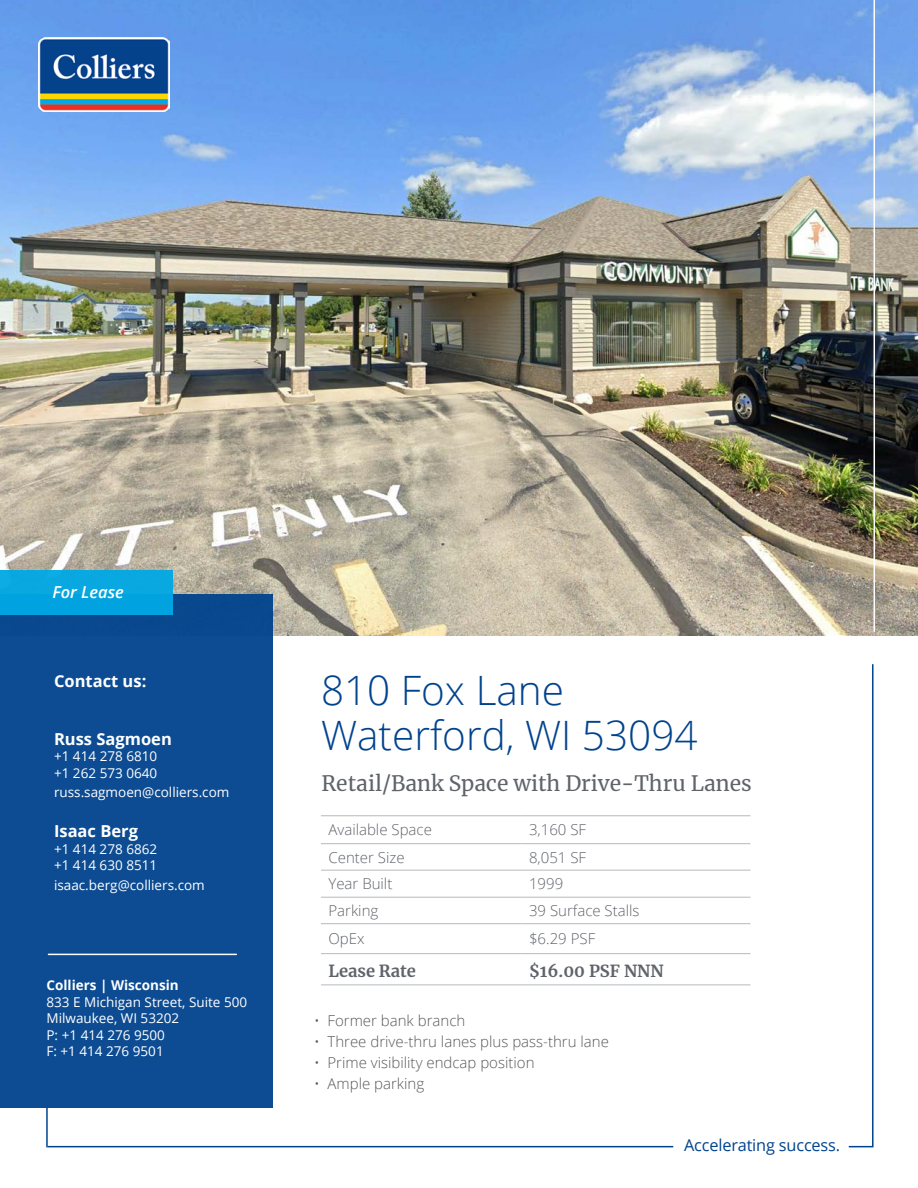
<style>
.page{position:relative;width:918px;height:1188px;background:#fff}
.page>*{position:absolute;margin:0;border:0;box-sizing:border-box;transform-origin:0 0}
.t1{font:300 40.5px "Open Sans";color:#00438d}
.t2{font:21px "Merriweather";color:#5f636a}
.t3{font:700 16.5px "Open Sans";color:#fff}
.Table_1_Value{font:700 16.5px "Merriweather";color:#5f636a}
.Table_1_Label{font:700 16.5px "Merriweather";color:#5f636a}
.t4{font:italic 600 16.5px "Open Sans";color:#fff}
.t5{font:16.35px "Open Sans";letter-spacing:-.01em;color:#00438d}
.t6{font:300 15px "Open Sans";color:#58595b}
.Table_1_Label-2{font:300 15px "Open Sans";color:#5f636a}
.Table_1_Value-2{font:300 15px "Open Sans";color:#5f636a}
.t7{font:13.5px "Open Sans";color:#fff}
.t8{font:700 13.5px "Open Sans";color:#fff}
</style>
<div class="page">
<img style="left:0;top:0;width:918px;height:636px">
<div style="left:0;top:594px;width:273px;height:514px;background:#0d4c92"></div>
<div style="left:0;top:570px;width:173px;height:45px;background:#08a7df"></div>
<svg style="left:848px;top:664px;width:26px;height:484px"></svg>
<hr style="left:48px;top:1146px;width:625px;height:1px;background:#00438d">
<img style="left:39px;top:37px;width:130px;height:75px">
<hr style="left:874px;top:0;width:1px;height:632px;background:#fff">
<hr style="left:321px;top:816px;width:201px;height:1px;background:#b7b9bc">
<hr style="left:522px;top:816px;width:228px;height:1px;background:#b7b9bc">
<hr style="left:321px;top:843px;width:201px;height:1px;background:#b7b9bc">
<hr style="left:522px;top:843px;width:228px;height:1px;background:#b7b9bc">
<hr style="left:321px;top:870px;width:201px;height:1px;background:#b7b9bc">
<hr style="left:522px;top:870px;width:228px;height:1px;background:#b7b9bc">
<hr style="left:321px;top:897px;width:201px;height:1px;background:#b7b9bc">
<hr style="left:522px;top:897px;width:228px;height:1px;background:#b7b9bc">
<hr style="left:321px;top:923px;width:201px;height:1px;background:#b7b9bc">
<hr style="left:522px;top:923px;width:228px;height:1px;background:#b7b9bc">
<hr style="left:321px;top:953px;width:201px;height:1px;background:#b7b9bc">
<hr style="left:522px;top:953px;width:228px;height:1px;background:#b7b9bc">
<hr style="left:321px;top:985px;width:201px;height:1px;background:#b7b9bc">
<hr style="left:522px;top:985px;width:228px;height:1px;background:#b7b9bc">
<hr style="left:46px;top:1108px;width:2px;height:39px;background:#00438d">
<hr style="left:48px;top:954px;width:188px;height:1px;background:#fff">
<p class="t4" style="left:53px;top:581px;width:73px">For Lease</p>
<p class="t3" style="left:54px;top:669px;width:94px">Contact us:</p>
<p class="t3" style="left:54px;top:727px;width:119px">Russ Sagmoen</p>
<p class="t7" style="left:54px;top:747px;width:105px">+1 414 278 6810</p>
<p class="t7" style="left:54px;top:763px;width:105px">+1 262 573 0640</p>
<p class="t7" style="left:54px;top:783px;width:177px">russ.sagmoen@colliers.com</p>
<p class="t3" style="left:54px;top:819px;width:86px">Isaac Berg</p>
<p class="t7" style="left:54px;top:839px;width:105px">+1 414 278 6862</p>
<p class="t7" style="left:54px;top:856px;width:105px">+1 414 630 8511</p>
<p class="t7" style="left:54px;top:876px;width:152px">isaac.berg@colliers.com</p>
<p class="t8" style="left:46px;top:976px;width:134px">Colliers | Wisconsin</p>
<p class="t7" style="left:46px;top:993px;width:202px">833 E Michigan Street, Suite 500</p>
<p class="t7" style="left:46px;top:1009px;width:134px">Milwaukee, WI 53202</p>
<p class="t7" style="left:46px;top:1026px;width:120px">P: +1 414 276 9500</p>
<p class="t7" style="left:46px;top:1042px;width:119px">F: +1 414 276 9501</p>
<p class="t1" style="left:321px;top:663px;width:245px">810 Fox Lane</p>
<p class="t1" style="left:321px;top:708px;width:378px">Waterford, WI 53094</p>
<p class="t2" style="left:322px;top:769px;width:432px">Retail/Bank Space with Drive-Thru Lanes</p>
<p class="Table_1_Label-2" style="left:328px;top:820px;width:105px">Available Space</p>
<p class="Table_1_Value-2" style="left:529px;top:820px;width:59px">3,160 SF</p>
<p class="Table_1_Label-2" style="left:328px;top:847px;width:78px">Center Size</p>
<p class="Table_1_Value-2" style="left:529px;top:847px;width:59px">8,051 SF</p>
<p class="Table_1_Label-2" style="left:328px;top:874px;width:65px">Year Built</p>
<p class="Table_1_Value-2" style="left:529px;top:874px;width:36px">1999</p>
<p class="Table_1_Label-2" style="left:328px;top:900px;width:51px">Parking</p>
<p class="Table_1_Value-2" style="left:529px;top:900px;width:112px">39 Surface Stalls</p>
<p class="Table_1_Label-2" style="left:328px;top:929px;width:38px">OpEx</p>
<p class="Table_1_Value-2" style="left:529px;top:929px;width:68px">$6.29 PSF</p>
<p class="Table_1_Label" style="left:328px;top:960px;width:89px">Lease Rate</p>
<p class="Table_1_Value" style="left:529px;top:960px;width:136px">$16.00 PSF NNN</p>
<p class="t6" style="left:314px;top:1010px;width:153px">• Former bank branch</p>
<p class="t6" style="left:314px;top:1031px;width:296px">• Three drive-thru lanes plus pass-thru lane</p>
<p class="t6" style="left:314px;top:1052px;width:222px">• Prime visibility endcap position</p>
<p class="t6" style="left:314px;top:1073px;width:112px">• Ample parking</p>
<p class="t5" style="left:684px;top:1134px;width:158px">Accelerating success.</p>
</div>
